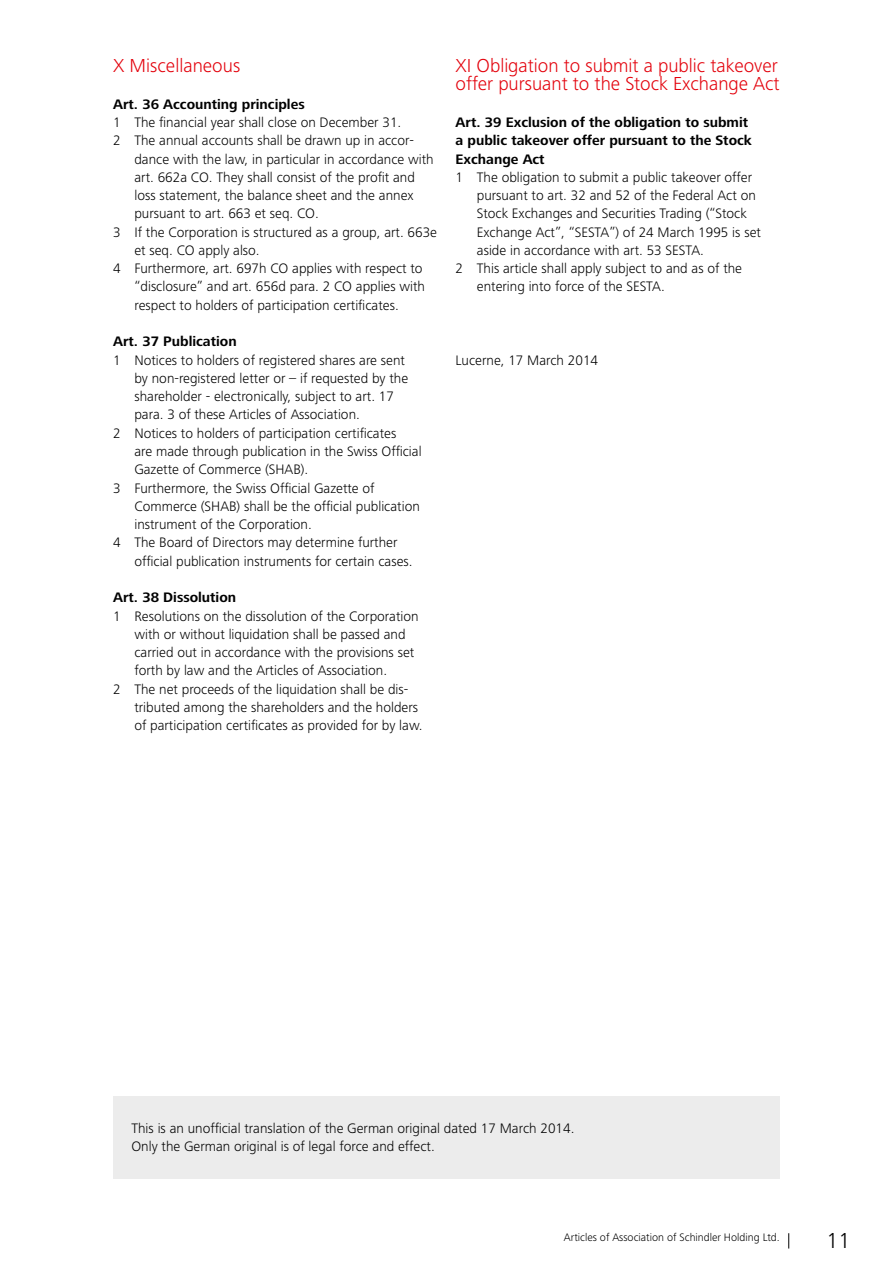
<style>
.page{position:relative;width:893px;height:1263px;background:#fff}
.page>*{position:absolute;margin:0;border:0;box-sizing:border-box;transform-origin:0 0}
.t1{font:300 22.5px "Frutiger Next LT";color:#000}
.t2{font:300 19.5px/18.3px "Frutiger Next LT";color:#e3000b}
.t3{font:300 14.25px/18.3px "Frutiger Next LT";color:#000}
.t4{font:700 14.25px/18.3px "Frutiger Next LT";color:#000}
.t5{font:300 11.25px "Frutiger Next LT";color:#000}
</style>
<div class="page">
<svg style="left:788px;top:1233px;width:1px;height:15px"></svg>
<div style="left:113px;top:1096px;width:667px;height:82px;background:#ececec"></div>
<h2 class="t2" style="left:113px;top:57px;width:129px">X Miscellaneous</h2>
<p class="t4" style="left:113px;top:95px;width:193px">Art. 36 Accounting principles</p>
<p class="t3" style="left:113px;top:113px;width:290px">1 The financial year shall close on December 31.</p>
<p class="t3" style="left:113px;top:131px;width:301px">2 The annual accounts shall be drawn up in accor-</p>
<p class="t3" style="left:134px;top:150px;width:301px">dance with the law, in particular in accordance with</p>
<p class="t3" style="left:134px;top:168px;width:282px">art. 662a CO. They shall consist of the profit and</p>
<p class="t3" style="left:134px;top:186px;width:281px">loss statement, the balance sheet and the annex</p>
<p class="t3" style="left:134px;top:204px;width:186px">pursuant to art. 663 et seq. CO.</p>
<p class="t3" style="left:113px;top:223px;width:325px">3 If the Corporation is structured as a group, art. 663e</p>
<p class="t3" style="left:134px;top:241px;width:127px">et seq. CO apply also.</p>
<p class="t3" style="left:113px;top:259px;width:311px">4 Furthermore, art. 697h CO applies with respect to</p>
<p class="t3" style="left:134px;top:278px;width:292px">“disclosure” and art. 656d para. 2 CO applies with</p>
<p class="t3" style="left:134px;top:296px;width:266px">respect to holders of participation certificates.</p>
<p class="t4" style="left:113px;top:332px;width:125px">Art. 37 Publication</p>
<p class="t3" style="left:113px;top:351px;width:293px">1 Notices to holders of registered shares are sent</p>
<p class="t3" style="left:134px;top:369px;width:275px">by non-registered letter or – if requested by the</p>
<p class="t3" style="left:134px;top:387px;width:261px">shareholder - electronically, subject to art. 17</p>
<p class="t3" style="left:134px;top:406px;width:227px">para. 3 of these Articles of Association.</p>
<p class="t3" style="left:113px;top:424px;width:285px">2 Notices to holders of participation certificates</p>
<p class="t3" style="left:134px;top:442px;width:289px">are made through publication in the Swiss Official</p>
<p class="t3" style="left:134px;top:460px;width:175px">Gazette of Commerce (SHAB).</p>
<p class="t3" style="left:113px;top:479px;width:263px">3 Furthermore, the Swiss Official Gazette of</p>
<p class="t3" style="left:134px;top:497px;width:287px">Commerce (SHAB) shall be the official publication</p>
<p class="t3" style="left:134px;top:515px;width:179px">instrument of the Corporation.</p>
<p class="t3" style="left:113px;top:534px;width:286px">4 The Board of Directors may determine further</p>
<p class="t3" style="left:134px;top:552px;width:280px">official publication instruments for certain cases.</p>
<p class="t4" style="left:113px;top:588px;width:125px">Art. 38 Dissolution</p>
<p class="t3" style="left:113px;top:607px;width:307px">1 Resolutions on the dissolution of the Corporation</p>
<p class="t3" style="left:134px;top:625px;width:273px">with or without liquidation shall be passed and</p>
<p class="t3" style="left:134px;top:643px;width:281px">carried out in accordance with the provisions set</p>
<p class="t3" style="left:134px;top:662px;width:254px">forth by law and the Articles of Association.</p>
<p class="t3" style="left:113px;top:680px;width:296px">2 The net proceeds of the liquidation shall be dis-</p>
<p class="t3" style="left:134px;top:698px;width:285px">tributed among the shareholders and the holders</p>
<p class="t3" style="left:134px;top:716px;width:290px">of participation certificates as provided for by law.</p>
<h2 class="t2" style="left:456px;top:57px;width:325px">XI Obligation to submit a public takeover offer pursuant to the Stock Exchange Act</h2>
<p class="t4" style="left:456px;top:113px;width:298px">Art. 39 Exclusion of the obligation to submit a public takeover offer pursuant to the Stock<br>Exchange Act</p>
<p class="t3" style="left:456px;top:168px;width:298px">1 The obligation to submit a public takeover offer</p>
<p class="t3" style="left:477px;top:186px;width:280px">pursuant to art. 32 and 52 of the Federal Act on</p>
<p class="t3" style="left:477px;top:204px;width:272px">Stock Exchanges and Securities Trading (“Stock</p>
<p class="t3" style="left:477px;top:223px;width:286px">Exchange Act”, “SESTA”) of 24 March 1995 is set</p>
<p class="t3" style="left:477px;top:241px;width:229px">aside in accordance with art. 53 SESTA.</p>
<p class="t3" style="left:456px;top:259px;width:288px">2 This article shall apply subject to and as of the</p>
<p class="t3" style="left:477px;top:278px;width:189px">entering into force of the SESTA.</p>
<p class="t3" style="left:456px;top:351px;width:144px">Lucerne, 17 March 2014</p>
<p class="t3" style="left:131px;top:1119px;width:444px">This is an unofficial translation of the German original dated 17 March 2014.<br>Only the German original is of legal force and effect.</p>
<p class="t5" style="left:564px;top:1231px;width:217px">Articles of Association of Schindler Holding Ltd.</p>
<h1 class="t1" style="left:827px;top:1228px;width:25px">11</h1>
</div>
